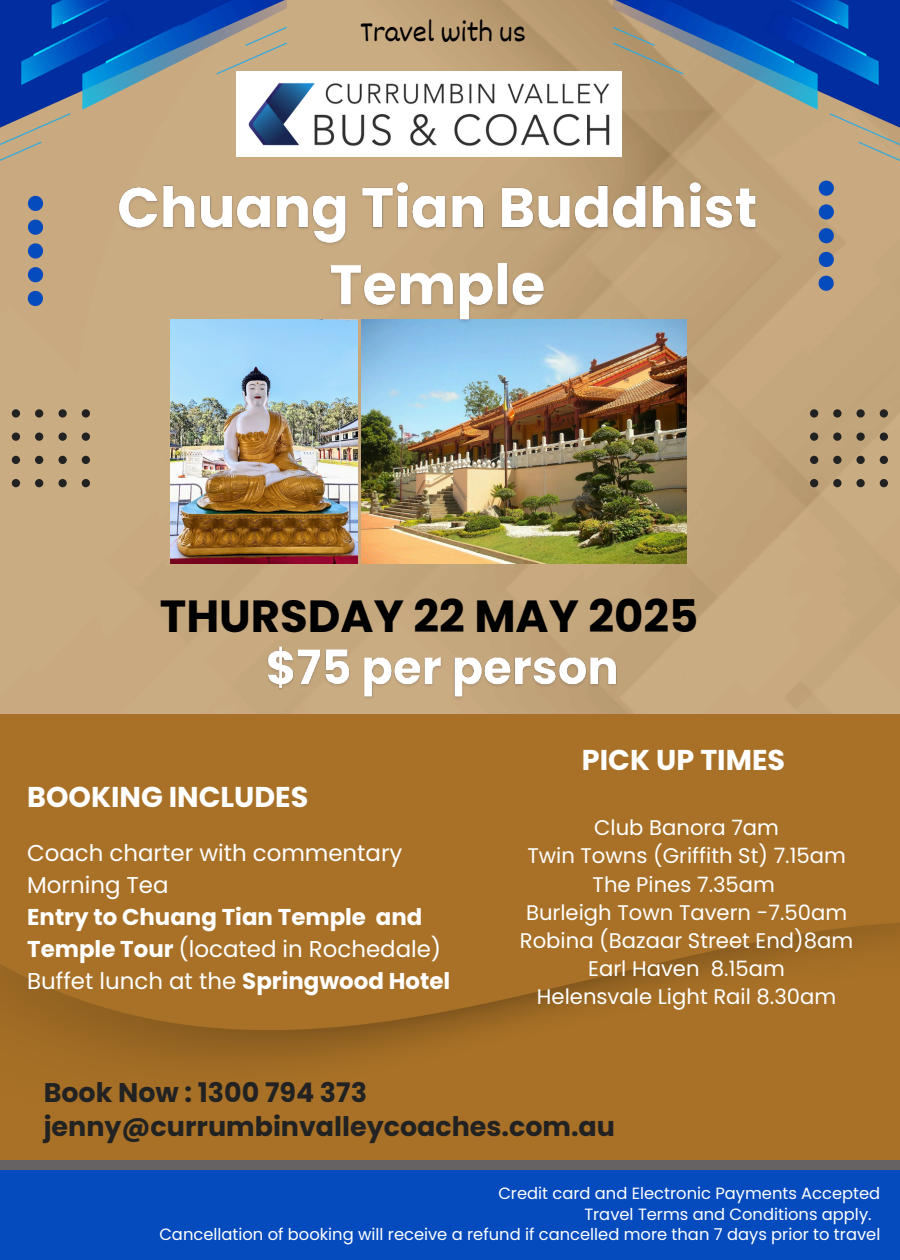
<style>
.page{position:relative;width:900px;height:1260px;background:#fff}
.page>*{position:absolute;margin:0;border:0;box-sizing:border-box;transform-origin:0 0}
.t1{font:700 45px "Poppins";color:#000}
.t2{font:30px "Dekko";color:#000}
.t3{font:700 28.75px "Poppins";color:#fff}
.t4{font:700 27px/33.8px "Poppins";color:#222}
.t5{font:23px "Poppins";color:#fff}
.t6{font:700 23px/32px "Poppins";color:#fff}
.t7{font:21.25px "Poppins";color:#fff}
.t8{font:16.25px "Poppins";color:#fff}
.s1{font-weight:400}
.s2{font-weight:700}
</style>
<div class="page">
<img style="left:0;top:0;width:900px;height:715px">
<img style="left:0;top:0;width:287px;height:161px">
<img style="left:613px;top:0;width:286px;height:161px">
<div style="left:0;top:715px;width:900px;height:535px;background:#a87127"></div>
<svg style="left:819px;top:276px;width:15px;height:15px"></svg>
<svg style="left:819px;top:252px;width:15px;height:15px"></svg>
<svg style="left:819px;top:228px;width:15px;height:15px"></svg>
<svg style="left:819px;top:204px;width:15px;height:16px"></svg>
<svg style="left:819px;top:181px;width:15px;height:15px"></svg>
<svg style="left:28px;top:291px;width:15px;height:15px"></svg>
<svg style="left:28px;top:267px;width:15px;height:15px"></svg>
<svg style="left:28px;top:243px;width:15px;height:16px"></svg>
<svg style="left:28px;top:220px;width:15px;height:15px"></svg>
<svg style="left:28px;top:196px;width:15px;height:15px"></svg>
<div style="left:0;top:1160px;width:900px;height:20px;background:#666163"></div>
<div style="left:0;top:1170px;width:900px;height:90px;background:#054bbd"></div>
<div style="left:880px;top:409px;width:8px;height:9px;background:#222;border-radius:50%"></div>
<div style="left:856px;top:409px;width:9px;height:9px;background:#222;border-radius:50%"></div>
<div style="left:880px;top:433px;width:8px;height:8px;background:#222;border-radius:50%"></div>
<div style="left:856px;top:433px;width:9px;height:8px;background:#222;border-radius:50%"></div>
<div style="left:880px;top:456px;width:8px;height:8px;background:#222;border-radius:50%"></div>
<div style="left:856px;top:456px;width:9px;height:8px;background:#222;border-radius:50%"></div>
<div style="left:880px;top:479px;width:8px;height:8px;background:#222;border-radius:50%"></div>
<div style="left:856px;top:479px;width:9px;height:8px;background:#222;border-radius:50%"></div>
<div style="left:833px;top:409px;width:9px;height:9px;background:#222;border-radius:50%"></div>
<div style="left:810px;top:409px;width:8px;height:9px;background:#222;border-radius:50%"></div>
<div style="left:833px;top:433px;width:9px;height:8px;background:#222;border-radius:50%"></div>
<div style="left:810px;top:433px;width:8px;height:8px;background:#222;border-radius:50%"></div>
<div style="left:833px;top:456px;width:9px;height:8px;background:#222;border-radius:50%"></div>
<div style="left:810px;top:456px;width:8px;height:8px;background:#222;border-radius:50%"></div>
<div style="left:833px;top:479px;width:9px;height:8px;background:#222;border-radius:50%"></div>
<div style="left:810px;top:479px;width:8px;height:8px;background:#222;border-radius:50%"></div>
<div style="left:35px;top:409px;width:8px;height:9px;background:#222;border-radius:50%"></div>
<div style="left:58px;top:409px;width:9px;height:9px;background:#222;border-radius:50%"></div>
<div style="left:82px;top:409px;width:8px;height:9px;background:#222;border-radius:50%"></div>
<div style="left:12px;top:409px;width:8px;height:9px;background:#222;border-radius:50%"></div>
<div style="left:35px;top:433px;width:8px;height:8px;background:#222;border-radius:50%"></div>
<div style="left:58px;top:433px;width:9px;height:8px;background:#222;border-radius:50%"></div>
<div style="left:82px;top:433px;width:8px;height:8px;background:#222;border-radius:50%"></div>
<div style="left:12px;top:433px;width:8px;height:8px;background:#222;border-radius:50%"></div>
<div style="left:35px;top:456px;width:8px;height:8px;background:#222;border-radius:50%"></div>
<div style="left:58px;top:456px;width:9px;height:8px;background:#222;border-radius:50%"></div>
<div style="left:82px;top:456px;width:8px;height:8px;background:#222;border-radius:50%"></div>
<div style="left:12px;top:456px;width:8px;height:8px;background:#222;border-radius:50%"></div>
<div style="left:35px;top:479px;width:8px;height:8px;background:#222;border-radius:50%"></div>
<div style="left:58px;top:479px;width:9px;height:8px;background:#222;border-radius:50%"></div>
<div style="left:82px;top:479px;width:8px;height:8px;background:#222;border-radius:50%"></div>
<div style="left:12px;top:479px;width:8px;height:8px;background:#222;border-radius:50%"></div>
<img style="left:237px;top:72px;width:384px;height:84px">
<img style="left:362px;top:329px;width:324px;height:234px">
<img style="left:170px;top:329px;width:188px;height:234px">
<img style="left:111px;top:170px;width:655px;height:159px">
<img style="left:262px;top:634px;width:363px;height:71px">
<p class="t2" style="left:360px;top:13px;width:168px">Travel with us</p>
<h2 class="t1" style="left:160px;top:585px;width:540px">THURSDAY 22 MAY 2025</h2>
<p class="t3" style="left:27px;top:776px;width:283px">BOOKING INCLUDES</p>
<p class="t5" style="left:27px;top:837px;width:377px">Coach charter with commentary</p>
<p class="t5" style="left:27px;top:869px;width:143px">Morning Tea</p>
<p class="t6" style="left:27px;top:901px;width:416px">Entry to Chuang Tian Temple and<br>Temple Tour <span class="s1">(located in Rochedale)</span></p>
<p class="t5" style="left:27px;top:965px;width:424px">Buffet lunch at the <span class="s2">Springwood Hotel</span></p>
<h4 class="t3" style="left:582px;top:740px;width:205px">PICK UP TIMES</h4>
<p class="t7" style="left:594px;top:813px;width:186px">Club Banora 7am</p>
<p class="t7" style="left:527px;top:841px;width:320px">Twin Towns (Griffith St) 7.15am</p>
<p class="t7" style="left:593px;top:869px;width:184px">The Pines 7.35am</p>
<p class="t7" style="left:526px;top:897px;width:323px">Burleigh Town Tavern -7.50am</p>
<p class="t7" style="left:520px;top:926px;width:335px">Robina (Bazaar Street End)8am</p>
<p class="t7" style="left:588px;top:954px;width:198px">Earl Haven 8.15am</p>
<p class="t7" style="left:537px;top:982px;width:301px">Helensvale Light Rail 8.30am</p>
<p class="t4" style="left:44px;top:1076px;width:573px">Book Now : 1300 794 373 jenny@currumbinvalleycoaches.com.au</p>
<h5 class="t8" style="left:498px;top:1182px;width:384px">Credit card and Electronic Payments Accepted</h5>
<p class="t8" style="left:584px;top:1203px;width:289px">Travel Terms and Conditions apply.</p>
<p class="t8" style="left:159px;top:1223px;width:722px">Cancellation of booking will receive a refund if cancelled more than 7 days prior to travel</p>
</div>
